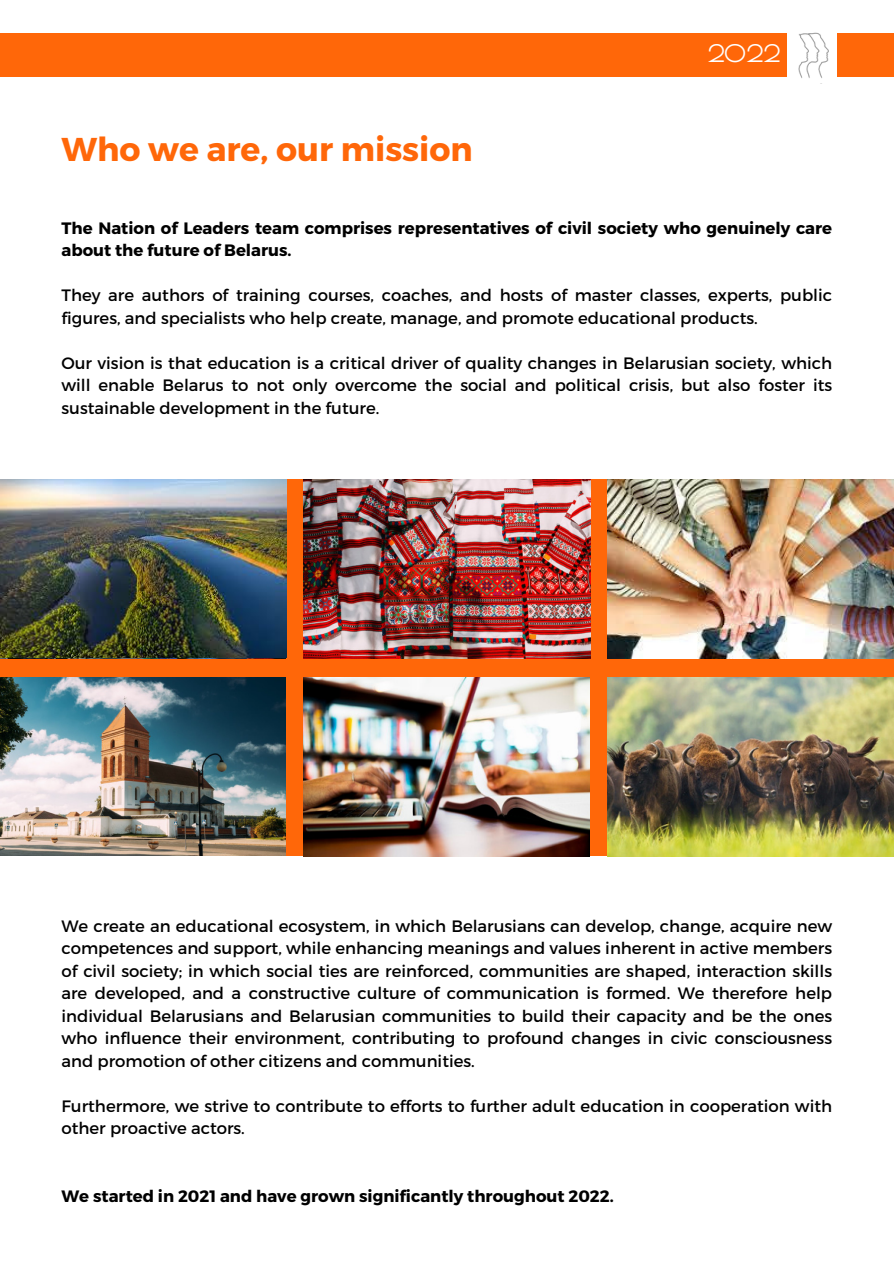
<style>
.page{position:relative;width:894px;height:1264px;background:#fff}
.page>*{position:absolute;margin:0;border:0;box-sizing:border-box;transform-origin:0 0}
.t1{font:700 33px "Montserrat";color:#ff6709}
.t2{font:700 23.7px "Poiret One";color:#fff}
.t3{font:16.5px/22.5px "Montserrat";color:#000}
.t4{font:700 16.5px/22.5px "Montserrat";color:#000}
</style>
<div class="page">
<div style="left:0;top:479px;width:893px;height:377px;background:#ff6709"></div>
<div style="left:0;top:33px;width:786px;height:44px;background:#ff6709"></div>
<img style="left:798px;top:32px;width:31px;height:46px">
<div style="left:836px;top:33px;width:57px;height:44px;background:#ff6709"></div>
<img style="left:303px;top:677px;width:286px;height:179px">
<img style="left:607px;top:479px;width:285px;height:179px">
<img style="left:0;top:479px;width:287px;height:179px">
<img style="left:607px;top:677px;width:285px;height:179px">
<img style="left:0;top:678px;width:286px;height:177px">
<img style="left:303px;top:479px;width:287px;height:179px">
<h2 class="t1" style="left:61px;top:127px;width:412px">Who we are, our mission</h2>
<p class="t2" style="left:707px;top:40px;width:74px">2022</p>
<p class="t4" style="left:61px;top:216px;width:772px">The Nation of Leaders team comprises representatives of civil society who genuinely care about the future of Belarus.</p>
<h1 class="t3" style="left:61px;top:283px;width:772px">They are authors of training courses, coaches, and hosts of master classes, experts, public figures, and specialists who help create, manage, and promote educational products.</h1>
<h3 class="t3" style="left:61px;top:351px;width:772px;text-align:justify">Our vision is that education is a critical driver of quality changes in Belarusian society, which will enable Belarus to not only overcome the social and political crisis, but also foster its sustainable development in the future.</h3>
<p class="t3" style="left:61px;top:913px;width:772px;text-align:justify">We create an educational ecosystem, in which Belarusians can develop, change, acquire new competences and support, while enhancing meanings and values inherent in active members of civil society; in which social ties are reinforced, communities are shaped, interaction skills are developed, and a constructive culture of communication is formed. We therefore help individual Belarusians and Belarusian communities to build their capacity and be the ones who influence their environment, contributing to profound changes in civic consciousness and promotion of other citizens and communities.</p>
<p class="t3" style="left:61px;top:1093px;width:772px">Furthermore, we strive to contribute to efforts to further adult education in cooperation with other proactive actors.</p>
<p class="t4" style="left:61px;top:1183px;width:553px">We started in 2021 and have grown significantly throughout 2022.</p>
</div>
